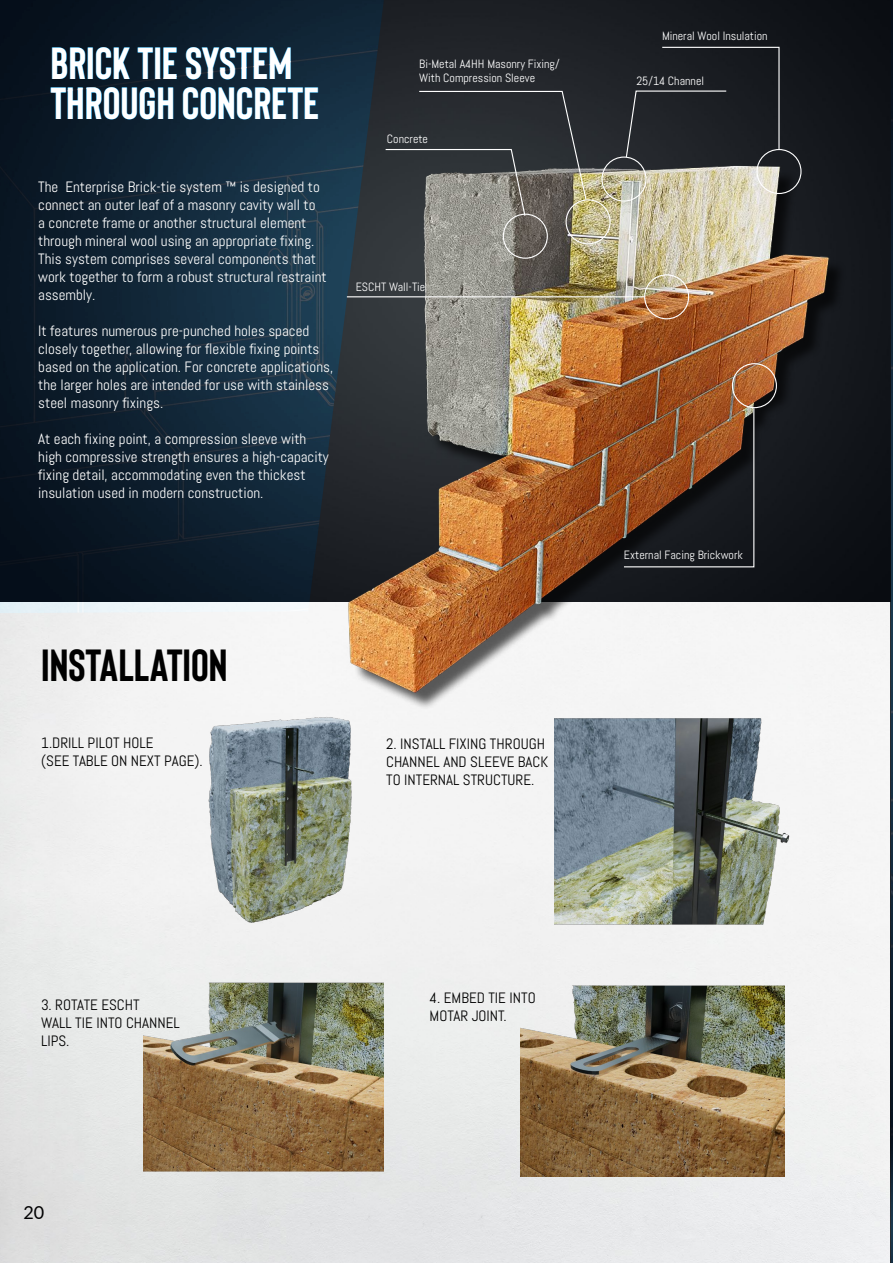
<style>
.page{position:relative;width:893px;height:1263px;background:#fff}
.page>*{position:absolute;margin:0;border:0;box-sizing:border-box;transform-origin:0 0}
.t1{font:700 45px/40.5px "Bison";color:#fff}
.t2{font:700 45px "Bison";color:#000}
.t3{font:18px "Lato";color:#020203}
.t4{font:15px/18px "Abel";color:#fff}
.t5{font:15px/18px "Abel";color:#000}
.t6{font:12px/14.4px "Abel";color:#fff}
</style>
<div class="page">
<img style="left:384px;top:0;width:509px;height:210px">
<img style="left:0;top:0;width:384px;height:613px">
<div style="left:601px;top:157px;width:45px;height:45px;border:1px solid #fff;border-radius:50%"></div>
<div style="left:756px;top:149px;width:45px;height:45px;border:1px solid #fff;border-radius:50%"></div>
<svg style="left:625px;top:46px;width:155px;height:113px;background:#222529"></svg>
<hr style="left:347px;top:296px;width:297px;height:1px;background:#fff">
<svg style="left:384px;top:90px;width:203px;height:120px;background:#464848"></svg>
<img style="left:357px;top:210px;width:536px;height:1053px">
<img style="left:116px;top:606px;width:287px;height:357px">
<img style="left:555px;top:595px;width:242px;height:357px">
<img style="left:143px;top:870px;width:241px;height:393px">
<img style="left:520px;top:849px;width:264px;height:327px">
<h1 class="t1" style="left:50px;top:43px;width:270px">BRICK TIE SYSTEM<br>THROUGH CONCRETE</h1>
<p class="t4" style="left:38px;top:177px;width:290px">The Enterprise Brick-tie system ™ is designed to connect an outer leaf of a masonry cavity wall to<br>a concrete frame or another structural element through mineral wool using an appropriate fixing.<br>This system comprises several components that work together to form a robust structural restraint assembly.</p>
<p class="t4" style="left:38px;top:321px;width:297px">It features numerous pre-punched holes spaced closely together, allowing for flexible fixing points based on the application. For concrete applications, the larger holes are intended for use with stainless steel masonry fixings.</p>
<p class="t4" style="left:38px;top:429px;width:292px">At each fixing point, a compression sleeve with high compressive strength ensures a high-capacity fixing detail, accommodating even the thickest insulation used in modern construction.</p>
<p class="t6" style="left:419px;top:57px;width:142px">Bi-Metal A4HH Masonry Fixing/<br>With Compression Sleeve</p>
<p class="t6" style="left:387px;top:132px;width:43px">Concrete</p>
<p class="t6" style="left:356px;top:280px;width:71px">ESCHT Wall-Tie</p>
<h1 class="t2" style="left:41px;top:641px;width:188px">INSTALLATION</h1>
<p class="t5" style="left:41px;top:734px;width:163px">1.DRILL PILOT HOLE<br>(SEE TABLE ON NEXT PAGE).</p>
<p class="t5" style="left:386px;top:735px;width:164px">2. INSTALL FIXING THROUGH<br>CHANNEL AND SLEEVE BACK<br>TO INTERNAL STRUCTURE.</p>
<p class="t6" style="left:662px;top:29px;width:107px">Mineral Wool Insulation</p>
<p class="t6" style="left:637px;top:74px;width:69px">25/14 Channel</p>
<p class="t6" style="left:624px;top:548px;width:121px">External Facing Brickwork</p>
<p class="t5" style="left:41px;top:996px;width:140px">3. ROTATE ESCHT<br>WALL TIE INTO CHANNEL<br>LIPS.</p>
<p class="t5" style="left:430px;top:989px;width:108px">4. EMBED TIE INTO<br>MOTAR JOINT.</p>
<p class="t3" style="left:23px;top:1200px;width:22px">20</p>
</div>
